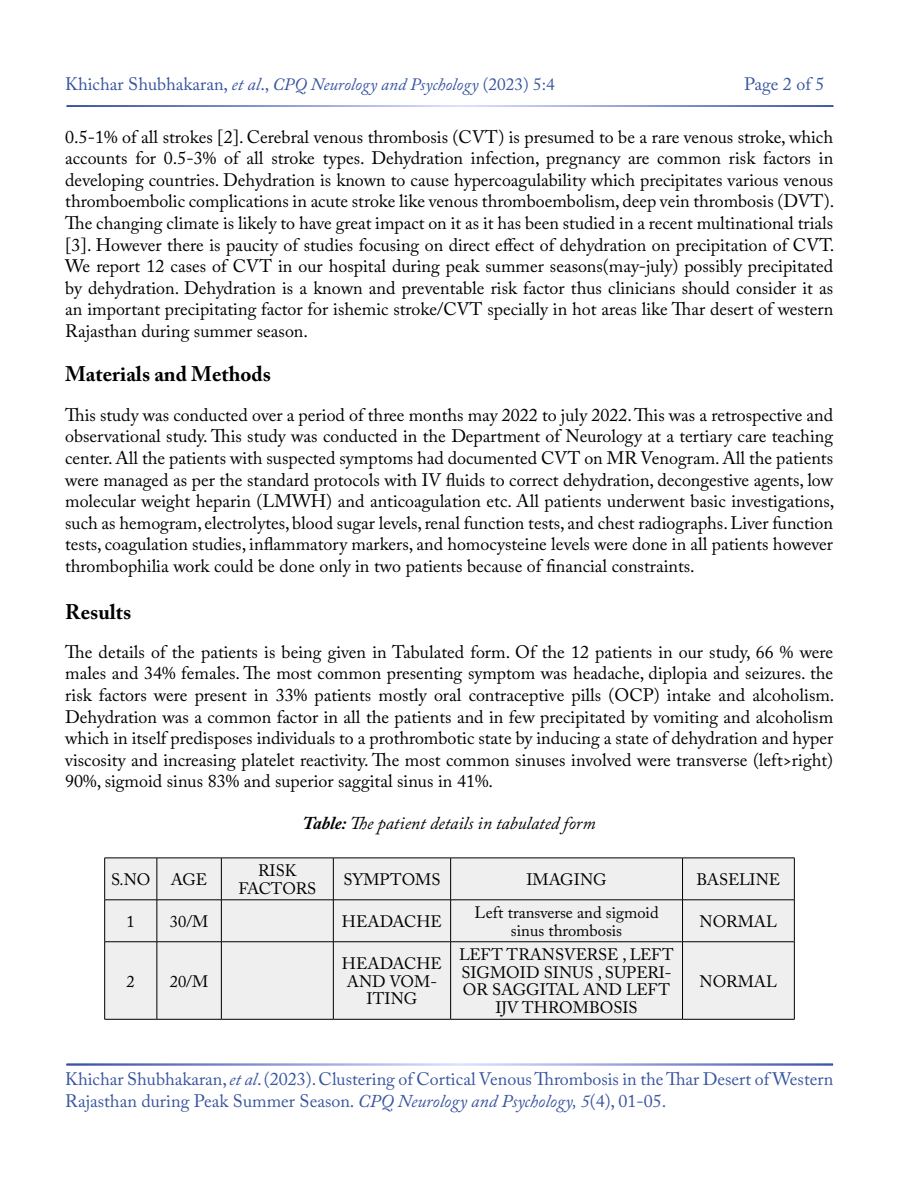
<style>
.page{position:relative;width:900px;height:1200px;background:#fff}
.page>*{position:absolute;margin:0;border:0;box-sizing:border-box;transform-origin:0 0}
.t1{font:700 21px "Adobe Caslon Pro";color:#000}
.t2{font:18px/21.6px "Adobe Caslon Pro";color:#000;text-align:justify}
.t3{font:18px/21.6px "Adobe Caslon Pro";color:#3955a0}
.t4{font:italic 18px "Adobe Caslon Pro";color:#000}
.t5{font:italic 17.25px "Adobe Caslon Pro";color:#3955a0}
.t6{font:16.5px/17.9px "Adobe Caslon Pro";color:#000;text-align:center}
.s1{font-style:normal;font-size:18px}
.s2{font-size:18px}
.s3{font-style:normal}
.s4{font-weight:700}
.s5{font-style:italic}
</style>
<div class="page">
<div style="left:105px;top:859px;width:689px;height:160px;background:#efeff0"></div>
<hr style="left:104px;top:858px;width:53px;height:1px;background:#000">
<hr style="left:104px;top:858px;width:1px;height:42px;background:#000">
<hr style="left:157px;top:858px;width:64px;height:1px;background:#000">
<hr style="left:157px;top:858px;width:1px;height:42px;background:#000">
<hr style="left:221px;top:858px;width:112px;height:1px;background:#000">
<hr style="left:221px;top:858px;width:1px;height:42px;background:#000">
<hr style="left:333px;top:858px;width:118px;height:1px;background:#000">
<hr style="left:333px;top:858px;width:1px;height:42px;background:#000">
<hr style="left:451px;top:858px;width:232px;height:1px;background:#000">
<hr style="left:450px;top:858px;width:1px;height:42px;background:#000">
<hr style="left:683px;top:858px;width:112px;height:1px;background:#000">
<hr style="left:682px;top:858px;width:1px;height:42px;background:#000">
<hr style="left:794px;top:858px;width:1px;height:42px;background:#000">
<hr style="left:104px;top:900px;width:53px;height:1px;background:#000">
<hr style="left:104px;top:900px;width:1px;height:42px;background:#000">
<hr style="left:157px;top:900px;width:64px;height:1px;background:#000">
<hr style="left:157px;top:900px;width:1px;height:42px;background:#000">
<hr style="left:221px;top:900px;width:112px;height:1px;background:#000">
<hr style="left:221px;top:900px;width:1px;height:42px;background:#000">
<hr style="left:333px;top:900px;width:118px;height:1px;background:#000">
<hr style="left:333px;top:900px;width:1px;height:42px;background:#000">
<hr style="left:451px;top:900px;width:232px;height:1px;background:#000">
<hr style="left:450px;top:900px;width:1px;height:42px;background:#000">
<hr style="left:683px;top:900px;width:112px;height:1px;background:#000">
<hr style="left:682px;top:900px;width:1px;height:42px;background:#000">
<hr style="left:794px;top:900px;width:1px;height:42px;background:#000">
<hr style="left:104px;top:941px;width:53px;height:1px;background:#000">
<hr style="left:104px;top:942px;width:1px;height:77px;background:#000">
<hr style="left:157px;top:941px;width:64px;height:1px;background:#000">
<hr style="left:157px;top:942px;width:1px;height:77px;background:#000">
<hr style="left:221px;top:941px;width:112px;height:1px;background:#000">
<hr style="left:221px;top:942px;width:1px;height:77px;background:#000">
<hr style="left:333px;top:941px;width:118px;height:1px;background:#000">
<hr style="left:333px;top:942px;width:1px;height:77px;background:#000">
<hr style="left:451px;top:941px;width:232px;height:1px;background:#000">
<hr style="left:450px;top:942px;width:1px;height:77px;background:#000">
<hr style="left:683px;top:941px;width:112px;height:1px;background:#000">
<hr style="left:682px;top:942px;width:1px;height:77px;background:#000">
<hr style="left:794px;top:942px;width:1px;height:77px;background:#000">
<hr style="left:104px;top:1019px;width:53px;height:1px;background:#000">
<hr style="left:157px;top:1019px;width:64px;height:1px;background:#000">
<hr style="left:221px;top:1019px;width:112px;height:1px;background:#000">
<hr style="left:333px;top:1019px;width:118px;height:1px;background:#000">
<hr style="left:451px;top:1019px;width:232px;height:1px;background:#000">
<hr style="left:683px;top:1019px;width:112px;height:1px;background:#000">
<p class="t5" style="left:65px;top:74px;width:491px"><span class="s1">Khichar Shubhakaran,</span> <span class="s2">et al</span><span class="s1">.</span><span class="s3">,</span> CPQ Neurology and Psychology <span class="s3">(2023) 5:4</span></p>
<p class="t3" style="left:744px;top:73px;width:82px">Page 2 of 5</p>
<p class="t2" style="left:65px;top:126px;width:771px">0.5-1% of all strokes [2]. Cerebral venous thrombosis (CVT) is presumed to be a rare venous stroke, which accounts for 0.5-3% of all stroke types. Dehydration infection, pregnancy are common risk factors in developing countries. Dehydration is known to cause hypercoagulability which precipitates various venous thromboembolic complications in acute stroke like venous thromboembolism, deep vein thrombosis (DVT).<br>The changing climate is likely to have great impact on it as it has been studied in a recent multinational trials [3]. However there is paucity of studies focusing on direct effect of dehydration on precipitation of CVT.<br>We report 12 cases of CVT in our hospital during peak summer seasons(may-july) possibly precipitated by dehydration. Dehydration is a known and preventable risk factor thus clinicians should consider it as an important precipitating factor for ishemic stroke/CVT specially in hot areas like Thar desert of western Rajasthan during summer season.</p>
<p class="t1" style="left:65px;top:361px;width:207px">Materials and Methods</p>
<p class="t2" style="left:65px;top:404px;width:771px">This study was conducted over a period of three months may 2022 to july 2022. This was a retrospective and observational study. This study was conducted in the Department of Neurology at a tertiary care teaching center. All the patients with suspected symptoms had documented CVT on MR Venogram. All the patients were managed as per the standard protocols with IV fluids to correct dehydration, decongestive agents, low molecular weight heparin (LMWH) and anticoagulation etc. All patients underwent basic investigations, such as hemogram, electrolytes, blood sugar levels, renal function tests, and chest radiographs. Liver function tests, coagulation studies, inflammatory markers, and homocysteine levels were done in all patients however thrombophilia work could be done only in two patients because of financial constraints.</p>
<p class="t1" style="left:65px;top:599px;width:67px">Results</p>
<p class="t2" style="left:65px;top:641px;width:771px">The details of the patients is being given in Tabulated form. Of the 12 patients in our study, 66 % were males and 34% females. The most common presenting symptom was headache, diplopia and seizures. the risk factors were present in 33% patients mostly oral contraceptive pills (OCP) intake and alcoholism.<br>Dehydration was a common factor in all the patients and in few precipitated by vomiting and alcoholism which in itself predisposes individuals to a prothrombotic state by inducing a state of dehydration and hyper viscosity and increasing platelet reactivity. The most common sinuses involved were transverse (left&gt;right)<br>90%, sigmoid sinus 83% and superior saggital sinus in 41%.</p>
<p class="t4" style="left:303px;top:812px;width:294px"><span class="s4">Table:</span> The patient details in tabulated form</p>
<p class="t6" style="left:111px;top:870px;width:98px">S.NO AGE</p>
<p class="t6" style="left:238px;top:861px;width:79px">RISK<br>FACTORS</p>
<p class="t6" style="left:343px;top:870px;width:99px">SYMPTOMS</p>
<p class="t6" style="left:526px;top:870px;width:82px">IMAGING</p>
<p class="t6" style="left:697px;top:870px;width:85px">BASELINE</p>
<p class="t6" style="left:127px;top:912px;width:10px">1</p>
<p class="t6" style="left:170px;top:912px;width:40px">30/M</p>
<p class="t6" style="left:342px;top:912px;width:102px">HEADACHE</p>
<p class="t6" style="left:474px;top:903px;width:186px">Left transverse and sigmoid sinus thrombosis</p>
<p class="t6" style="left:700px;top:912px;width:79px">NORMAL</p>
<p class="t6" style="left:127px;top:972px;width:10px">2</p>
<p class="t6" style="left:170px;top:972px;width:40px">20/M</p>
<p class="t6" style="left:342px;top:954px;width:102px">HEADACHE<br>AND VOM-<br>ITING</p>
<p class="t6" style="left:459px;top:945px;width:216px">LEFT TRANSVERSE , LEFT<br>SIGMOID SINUS , SUPERI-<br>OR SAGGITAL AND LEFT<br>IJV THROMBOSIS</p>
<p class="t6" style="left:700px;top:972px;width:79px">NORMAL</p>
<p class="t3" style="left:65px;top:1068px;width:769px">Khichar Shubhakaran, <span class="s5">et al</span>. (2023). Clustering of Cortical Venous Thrombosis in the Thar Desert of Western<br>Rajasthan during Peak Summer Season. <span class="s5">CPQ Neurology and Psychology, 5</span>(4), 01-05.</p>
</div>
